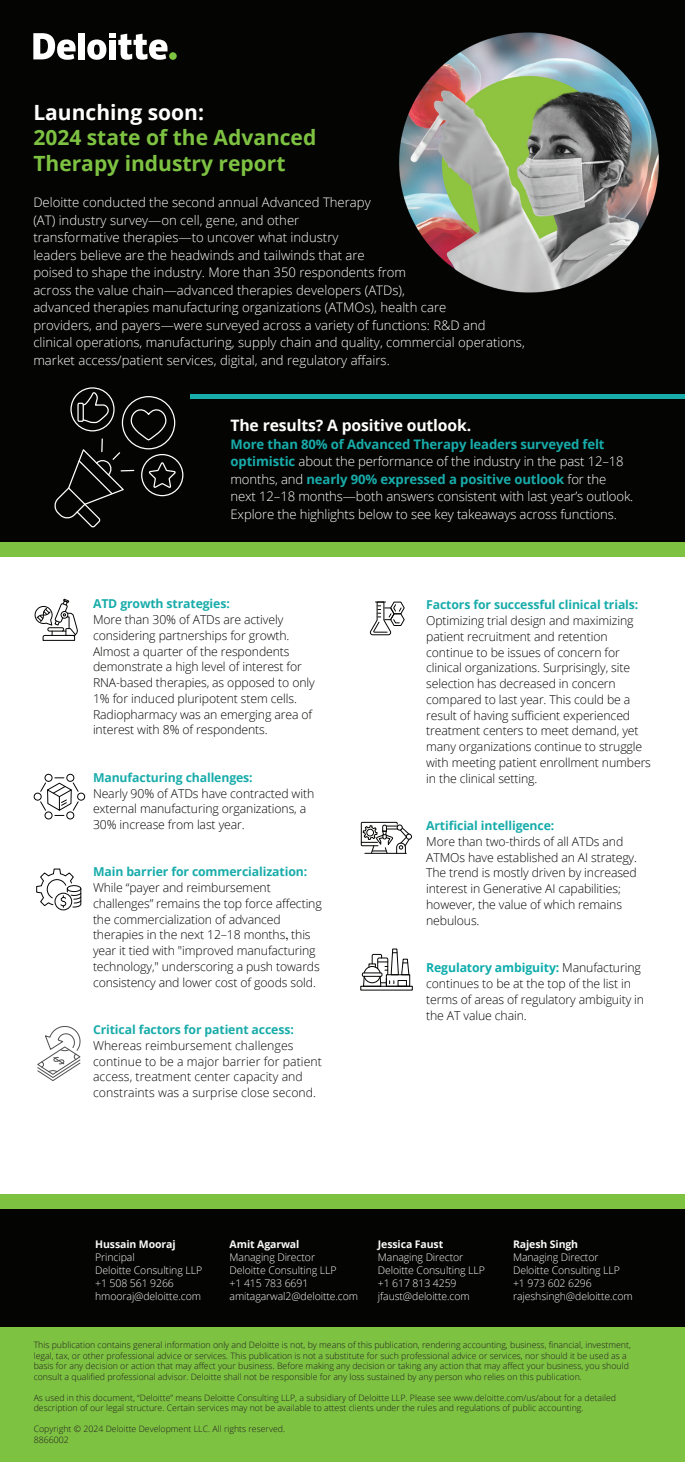
<style>
.page{position:relative;width:685px;height:1462px;background:#fff}
.page>*{position:absolute;margin:0;border:0;box-sizing:border-box;transform-origin:0 0}
.t1{font:700 21px/25.2px "Open Sans";color:#7ec242}
.t2{font:700 21px "Open Sans";color:#fff}
.t3{font:700 15.75px "Open Sans";letter-spacing:-.01em;color:#fff}
.t4{font:300 13.12px/17.5px "Open Sans";color:#fff}
.t5{font:700 13.12px/17.5px "Open Sans";letter-spacing:-.01em;color:#18acaa}
.t6{font:300 12.25px/15.8px "Open Sans";letter-spacing:-.01em;color:#040503}
.t7{font:300 10.5px "Open Sans";letter-spacing:-.01em;color:#f9faf9}
.t8{font:700 10.5px "Open Sans";letter-spacing:-.01em;color:#f9faf9}
.t9{font:300 8.75px/10.5px "Open Sans";color:#211d1e}
.s1{font-weight:300;color:#fff}
.s2{font-weight:700;color:#18acaa}
.s3{font-family:"Times New Roman";font-weight:400}
.s4{font-weight:700;color:#0dacab}
</style>
<div class="page">
<div style="left:0;top:0;width:684px;height:542px;background:#040503"></div>
<div style="left:0;top:1208px;width:684px;height:254px;background:#040503"></div>
<div style="left:0;top:1327px;width:684px;height:135px;background:#7ec242"></div>
<div style="left:0;top:1194px;width:684px;height:15px;background:#7ec242"></div>
<hr style="left:190px;top:394px;width:494px;height:4px;background:#18acaa">
<div style="left:0;top:542px;width:684px;height:15px;background:#7ec242"></div>
<div style="left:78px;top:33px;width:7px;height:26px;background:#fff"></div>
<img style="left:399px;top:32px;width:260px;height:261px">
<div style="left:169px;top:52px;width:8px;height:8px;background:#7ec242;border-radius:50%"></div>
<svg style="left:87px;top:33px;width:80px;height:27px"></svg>
<svg style="left:33px;top:33px;width:42px;height:27px"></svg>
<div style="left:70px;top:387px;width:44px;height:44px;border:1px solid #fff;border-radius:50%"></div>
<div style="left:141px;top:454px;width:42px;height:42px;border:1px solid #fff;border-radius:50%"></div>
<svg style="left:54px;top:391px;width:122px;height:137px"></svg>
<svg style="left:35px;top:599px;width:43px;height:42px"></svg>
<svg style="left:40px;top:777px;width:39px;height:39px"></svg>
<div style="left:45px;top:774px;width:7px;height:7px;border:1px solid #040503;border-radius:50%"></div>
<div style="left:66px;top:774px;width:8px;height:7px;border:1px solid #040503;border-radius:50%"></div>
<div style="left:77px;top:793px;width:8px;height:7px;border:1px solid #040503;border-radius:50%"></div>
<div style="left:34px;top:793px;width:7px;height:7px;border:1px solid #040503;border-radius:50%"></div>
<div style="left:45px;top:811px;width:7px;height:8px;border:1px solid #040503;border-radius:50%"></div>
<div style="left:66px;top:811px;width:8px;height:8px;border:1px solid #040503;border-radius:50%"></div>
<svg style="left:36px;top:868px;width:45px;height:39px"></svg>
<div style="left:55px;top:893px;width:17px;height:17px;border:1px solid #040503;border-radius:50%"></div>
<svg style="left:37px;top:1026px;width:44px;height:55px"></svg>
<svg style="left:369px;top:601px;width:35px;height:34px"></svg>
<svg style="left:360px;top:822px;width:51px;height:32px"></svg>
<div style="left:386px;top:974px;width:24px;height:12px;border:1px solid #040503"></div>
<div style="left:362px;top:972px;width:20px;height:4px;border:1px solid #040503"></div>
<svg style="left:363px;top:948px;width:46px;height:39px"></svg>
<div style="left:397px;top:980px;width:9px;height:6px;border:1px solid #040503"></div>
<p class="t2" style="left:33px;top:98px;width:172px">Launching soon:</p>
<h4 class="t1" style="left:33px;top:125px;width:284px">2024 state of the Advanced<br>Therapy industry report</h4>
<p class="t4" style="left:33px;top:193px;width:492px">Deloitte conducted the second annual Advanced Therapy<br>(AT) industry survey—on cell, gene, and other<br>transformative therapies—to uncover what industry<br>leaders believe are the headwinds and tailwinds that are<br>poised to shape the industry. More than 350 respondents from<br>across the value chain—advanced therapies developers (ATDs),<br>advanced therapies manufacturing organizations (ATMOs), health care<br>providers, and payers—were surveyed across a variety of functions: R&amp;D and clinical operations, manufacturing, supply chain and quality, commercial operations, market access/patient services, digital, and regulatory affairs.</p>
<h5 class="t3" style="left:230px;top:414px;width:242px">The results? A positive outlook.</h5>
<h6 class="t5" style="left:230px;top:435px;width:394px">More than 80% of Advanced Therapy leaders surveyed felt optimistic <span class="s1">about the performance of the industry in the past 12–18 months, and</span> nearly 90% expressed a positive outlook <span class="s1">for the</span></h6>
<p class="t4" style="left:230px;top:487px;width:404px">next 12–18 months—both answers consistent with last year’s outlook.<br>Explore the highlights below to see key takeaways across functions.</p>
<p class="t6" style="left:93px;top:596px;width:223px"><span class="s2">ATD growth strategies:<br></span>More than 30% of ATDs are actively considering partnerships for growth.<br>Almost a quarter of the respondents demonstrate a high level of interest for RNA-based therapies, as opposed to only 1% for induced pluripotent stem cells.<br>Radiopharmacy was an emerging area of interest with 8% of respondents.</p>
<p class="t6" style="left:93px;top:769px;width:223px"><span class="s2">Manufacturing challenges:<br></span>Nearly 90% of ATDs have contracted with external manufacturing organizations, a 30% increase from last year.</p>
<p class="t6" style="left:93px;top:864px;width:230px"><span class="s2">Main barrier for commercialization:<br></span>While “payer and reimbursement challenges” remains the top force affecting the commercialization of advanced therapies in the next 12–18 months<span class="s3">,</span> this year it tied with "improved manufacturing technology," underscoring a push towards consistency and lower cost of goods sold.</p>
<p class="t6" style="left:93px;top:1021px;width:230px"><span class="s2">Critical factors for patient access:<br></span>Whereas reimbursement challenges continue to be a major barrier for patient access, treatment center capacity and constraints was a surprise close second.</p>
<p class="t6" style="left:426px;top:597px;width:226px"><span class="s2">Factors for successful clinical trials:<br></span>Optimizing trial design and maximizing patient recruitment and retention continue to be issues of concern for clinical organizations. Surprisingly, site selection has decreased in concern compared to last year. This could be a result of having sufficient experienced treatment centers to meet demand, yet many organizations continue to struggle with meeting patient enrollment numbers in the clinical setting.</p>
<p class="t6" style="left:426px;top:817px;width:212px"><span class="s2">Artificial intelligence:<br></span>More than two-thirds of all ATDs and<br>ATMOs have established an AI strategy.<br>The trend is mostly driven by increased interest in Generative AI capabilities; however, the value of which remains nebulous.</p>
<p class="t6" style="left:426px;top:959px;width:219px"><span class="s4">Regulatory ambiguity:</span> Manufacturing continues to be at the top of the list in terms of areas of regulatory ambiguity in the AT value chain.</p>
<p class="t8" style="left:95px;top:1236px;width:82px">Hussain Mooraj</p>
<p class="t8" style="left:229px;top:1236px;width:71px">Amit Agarwal</p>
<p class="t8" style="left:377px;top:1236px;width:67px">Jessica Faust</p>
<p class="t8" style="left:513px;top:1236px;width:67px">Rajesh Singh</p>
<p class="t7" style="left:95px;top:1249px;width:41px">Principal</p>
<p class="t7" style="left:229px;top:1249px;width:87px">Managing Director</p>
<p class="t7" style="left:377px;top:1249px;width:87px">Managing Director</p>
<p class="t7" style="left:513px;top:1249px;width:87px">Managing Director</p>
<p class="t7" style="left:95px;top:1263px;width:108px">Deloitte Consulting LLP</p>
<p class="t7" style="left:229px;top:1263px;width:108px">Deloitte Consulting LLP</p>
<p class="t7" style="left:377px;top:1263px;width:108px">Deloitte Consulting LLP</p>
<p class="t7" style="left:513px;top:1263px;width:108px">Deloitte Consulting LLP</p>
<p class="t7" style="left:95px;top:1276px;width:80px">+1 508 561 9266</p>
<p class="t7" style="left:229px;top:1276px;width:80px">+1 415 783 6691</p>
<p class="t7" style="left:377px;top:1276px;width:80px">+1 617 813 4259</p>
<p class="t7" style="left:513px;top:1276px;width:80px">+1 973 602 6296</p>
<p class="t7" style="left:95px;top:1289px;width:107px">hmooraj@deloitte.com</p>
<p class="t7" style="left:229px;top:1289px;width:130px">amitagarwal2@deloitte.com</p>
<p class="t7" style="left:377px;top:1289px;width:93px">jfaust@deloitte.com</p>
<p class="t7" style="left:513px;top:1289px;width:121px">rajeshsingh@deloitte.com</p>
<p class="t9" style="left:34px;top:1339px;width:598px">This publication contains general information only and Deloitte is not, by means of this publication, rendering accounting, business, financial, investment, legal, tax, or other professional advice or services. This publication is not a substitute for such professional advice or services, nor should it be used as a basis for any decision or action that may affect your business. Before making any decision or taking any action that may affect your business, you should consult a qualified professional advisor. Deloitte shall not be responsible for any loss sustained by any person who relies on this publication.</p>
<p class="t9" style="left:34px;top:1392px;width:583px">As used in this document, “Deloitte” means Deloitte Consulting LLP, a subsidiary of Deloitte LLP. Please see www.deloitte.com/us/about for a detailed description of our legal structure. Certain services may not be available to attest clients under the rules and regulations of public accounting.</p>
<p class="t9" style="left:34px;top:1423px;width:253px">Copyright © 2024 Deloitte Development LLC. All rights reserved.</p>
<p class="t9" style="left:34px;top:1434px;width:36px">8866002</p>
</div>
